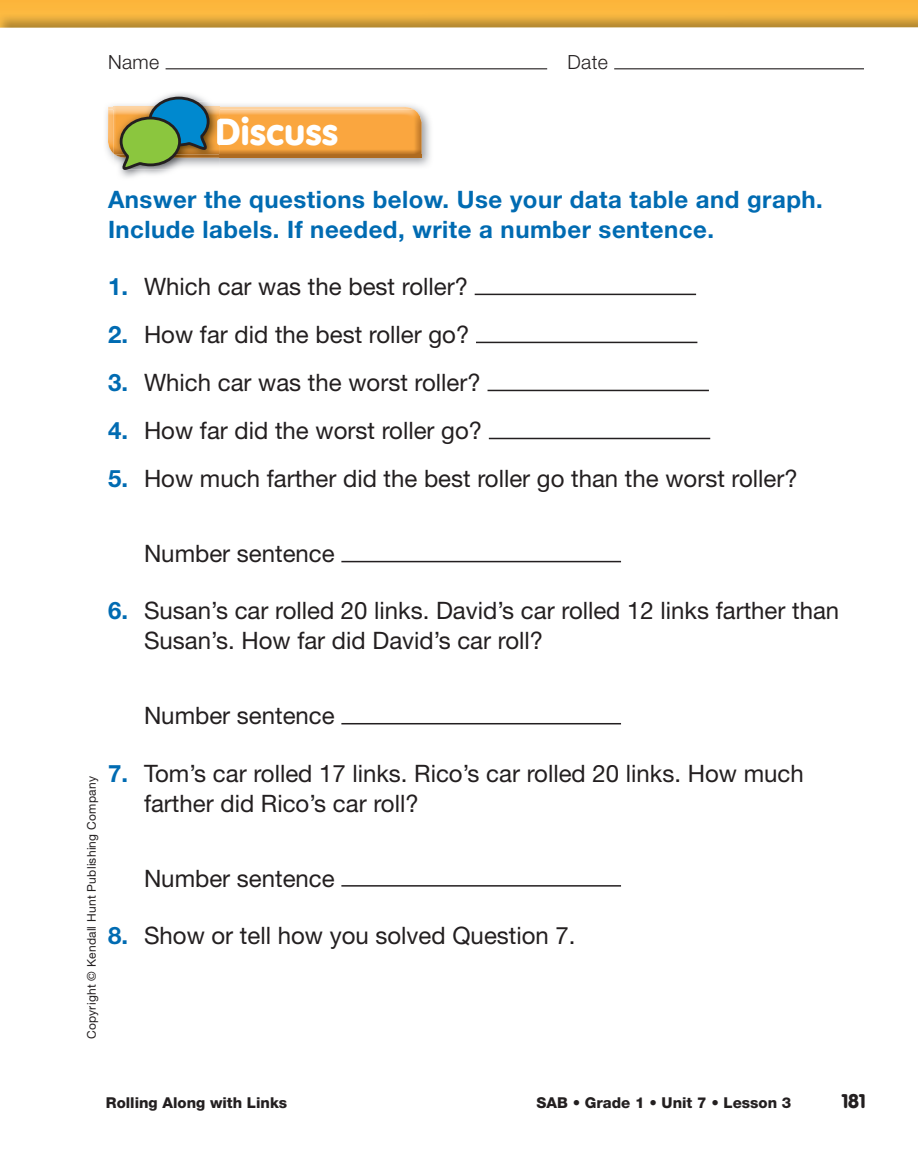
<style>
.page{position:relative;width:918px;height:1176px;background:#fff}
.page>*{position:absolute;margin:0;border:0;box-sizing:border-box;transform-origin:0 0}
.t1{font:900 36.9px "VAG Rounded Std";letter-spacing:.02em;color:#fff}
.t2{font:24px/30px "Helvetica Neue";color:#231f20}
.t3{font:700 24px/30px "Helvetica Neue";letter-spacing:.02em;color:#006bb2}
.t4{font:300 19.5px "Helvetica Neue";letter-spacing:.02em;color:#231f20}
.t5{font:900 19.5px "VAG Rounded Std";color:#231f20}
.t6{font:800 15px "Helvetica Neue";color:#231f20}
.t7{font:12px "Helvetica Neue";letter-spacing:.02em;color:#231f20}
.s1{font-weight:700;color:#006bb2}
</style>
<div class="page">
<div style="left:0;top:0;width:918px;height:13px;background:#fcb73c"></div>
<img style="left:0;top:13px;width:918px;height:15px">
<hr style="left:166px;top:68px;width:381px;height:1px;background:#231f20">
<hr style="left:614px;top:68px;width:250px;height:1px;background:#231f20">
<img style="left:106px;top:105px;width:325px;height:62px">
<img style="left:108px;top:107px;width:306px;height:3px">
<img style="left:220px;top:154px;width:202px;height:4px">
<img style="left:108px;top:110px;width:314px;height:44px">
<div style="left:220px;top:117px;width:118px;height:29px;background:#faa63f"></div>
<img style="left:114px;top:102px;width:106px;height:66px">
<img style="left:114px;top:107px;width:106px;height:47px">
<img style="left:217px;top:117px;width:3px;height:29px">
<svg style="left:118px;top:95px;width:93px;height:78px;background:#80a280"></svg>
<hr style="left:475px;top:293px;width:221px;height:2px;background:#231f20">
<hr style="left:476px;top:341px;width:221px;height:2px;background:#231f20">
<hr style="left:488px;top:389px;width:221px;height:2px;background:#231f20">
<hr style="left:489px;top:437px;width:221px;height:2px;background:#231f20">
<hr style="left:341px;top:560px;width:280px;height:2px;background:#231f20">
<hr style="left:341px;top:722px;width:280px;height:2px;background:#231f20">
<hr style="left:341px;top:884px;width:280px;height:2px;background:#231f20">
<p class="t4" style="left:108px;top:55px;width:53px">Name</p>
<p class="t4" style="left:567px;top:55px;width:42px">Date</p>
<h1 class="t1" style="left:216px;top:116px;width:124px">Discuss</h1>
<p class="t3" style="left:108px;top:187px;width:716px">Answer the questions below. Use your data table and graph.<br>Include labels. If needed, write a number sentence.</p>
<p class="t2" style="left:108px;top:274px;width:362px"><span class="s1">1.</span> Which car was the best roller?</p>
<p class="t2" style="left:108px;top:322px;width:363px"><span class="s1">2.</span> How far did the best roller go?</p>
<p class="t2" style="left:108px;top:370px;width:374px"><span class="s1">3.</span> Which car was the worst roller?</p>
<p class="t2" style="left:108px;top:418px;width:376px"><span class="s1">4.</span> How far did the worst roller go?</p>
<p class="t2" style="left:108px;top:466px;width:691px"><span class="s1">5.</span> How much farther did the best roller go than the worst roller?</p>
<p class="t2" style="left:144px;top:541px;width:192px">Number sentence</p>
<p class="t2" style="left:144px;top:598px;width:697px;text-indent:-36px"><span class="s1">6.</span> Susan’s car rolled 20 links. David’s car rolled 12 links farther than<br>Susan’s. How far did David’s car roll?</p>
<p class="t7" style="left:87px;top:1038px;width:264px;rotate:-90deg">Copyright © Kendall Hunt Publishing Company</p>
<p class="t2" style="left:144px;top:703px;width:192px">Number sentence</p>
<p class="t2" style="left:144px;top:760px;width:661px;text-indent:-36px"><span class="s1">7.</span> Tom’s car rolled 17 links. Rico’s car rolled 20 links. How much farther did Rico’s car roll?</p>
<p class="t2" style="left:144px;top:865px;width:192px">Number sentence</p>
<p class="t2" style="left:108px;top:922px;width:469px"><span class="s1">8.</span> Show or tell how you solved Question 7.</p>
<p class="t6" style="left:106px;top:1097px;width:183px">Rolling Along with Links</p>
<p class="t6" style="left:537px;top:1097px;width:256px">SAB • Grade 1 • Unit 7 • Lesson 3</p>
<p class="t5" style="left:842px;top:1092px;width:25px">181</p>
</div>
